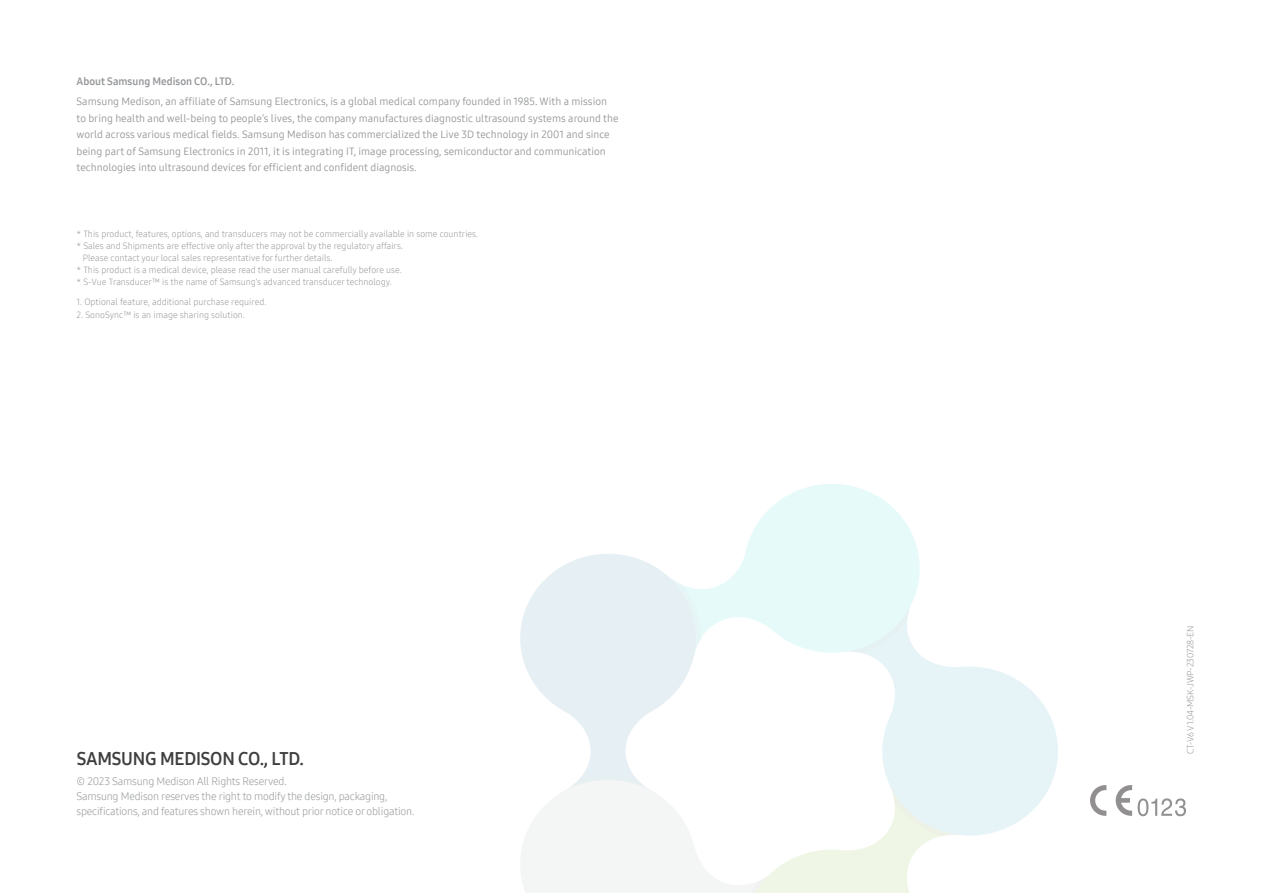
<style>
.page{position:relative;width:1263px;height:893px;background:#fff}
.page>*{position:absolute;margin:0;border:0;box-sizing:border-box;transform-origin:0 0}
.t1{font:18px "Samsung One 700";letter-spacing:-.01em;color:#3e3e3f}
.t2{font:10.8px/15px "Samsung One 300";letter-spacing:-.02em;color:#939598}
.t3{font:10.5px/16.5px "Samsung One 400";color:#939598}
.t4{font:10.5px "Samsung One 700";color:#939598}
.t5{font:9px "Samsung One 300";color:#939598}
.t6{font:9px "Samsung One 300";letter-spacing:-.02em;color:#939598}
</style>
<div class="page">
<svg style="left:1090px;top:785px;width:16px;height:31px"></svg>
<svg style="left:1116px;top:785px;width:16px;height:31px"></svg>
<svg style="left:1138px;top:798px;width:48px;height:18px"></svg>
<svg style="left:520px;top:484px;width:538px;height:409px"></svg>
<p class="t4" style="left:77px;top:74px;width:159px">About Samsung Medison CO., LTD.</p>
<p class="t3" style="left:77px;top:93px;width:544px">Samsung Medison, an affiliate of Samsung Electronics, is a global medical company founded in 1985. With a mission to bring health and well-being to people’s lives, the company manufactures diagnostic ultrasound systems around the world across various medical fields. Samsung Medison has commercialized the Live 3D technology in 2001 and since being part of Samsung Electronics in 2011, it is integrating IT, image processing, semiconductor and communication technologies into ultrasound devices for efficient and confident diagnosis.</p>
<p class="t5" style="left:77px;top:227px;width:403px">* This product, features, options, and transducers may not be commercially available in some countries.</p>
<p class="t5" style="left:77px;top:239px;width:328px">* Sales and Shipments are effective only after the approval by the regulatory affairs.</p>
<p class="t5" style="left:83px;top:251px;width:251px">Please contact your local sales representative for further details.</p>
<p class="t5" style="left:77px;top:263px;width:327px">* This product is a medical device, please read the user manual carefully before use.</p>
<p class="t5" style="left:77px;top:275px;width:317px">* S-Vue Transducer™ is the name of Samsung’s advanced transducer technology.</p>
<p class="t5" style="left:77px;top:295px;width:191px">1. Optional feature, additional purchase required.</p>
<p class="t5" style="left:77px;top:309px;width:170px">2. SonoSync™ is an image sharing solution.</p>
<p class="t1" style="left:77px;top:746px;width:229px">SAMSUNG MEDISON CO., LTD.</p>
<p class="t2" style="left:77px;top:774px;width:212px">© 2023 Samsung Medison All Rights Reserved.</p>
<p class="t2" style="left:77px;top:789px;width:339px">Samsung Medison reserves the right to modify the design, packaging, specifications, and features shown herein, without prior notice or obligation.</p>
<p class="t6" style="left:1184px;top:754px;width:130px;rotate:-90deg">CT-V6 V1.04-MSK-JWP-230728-EN</p>
</div>
